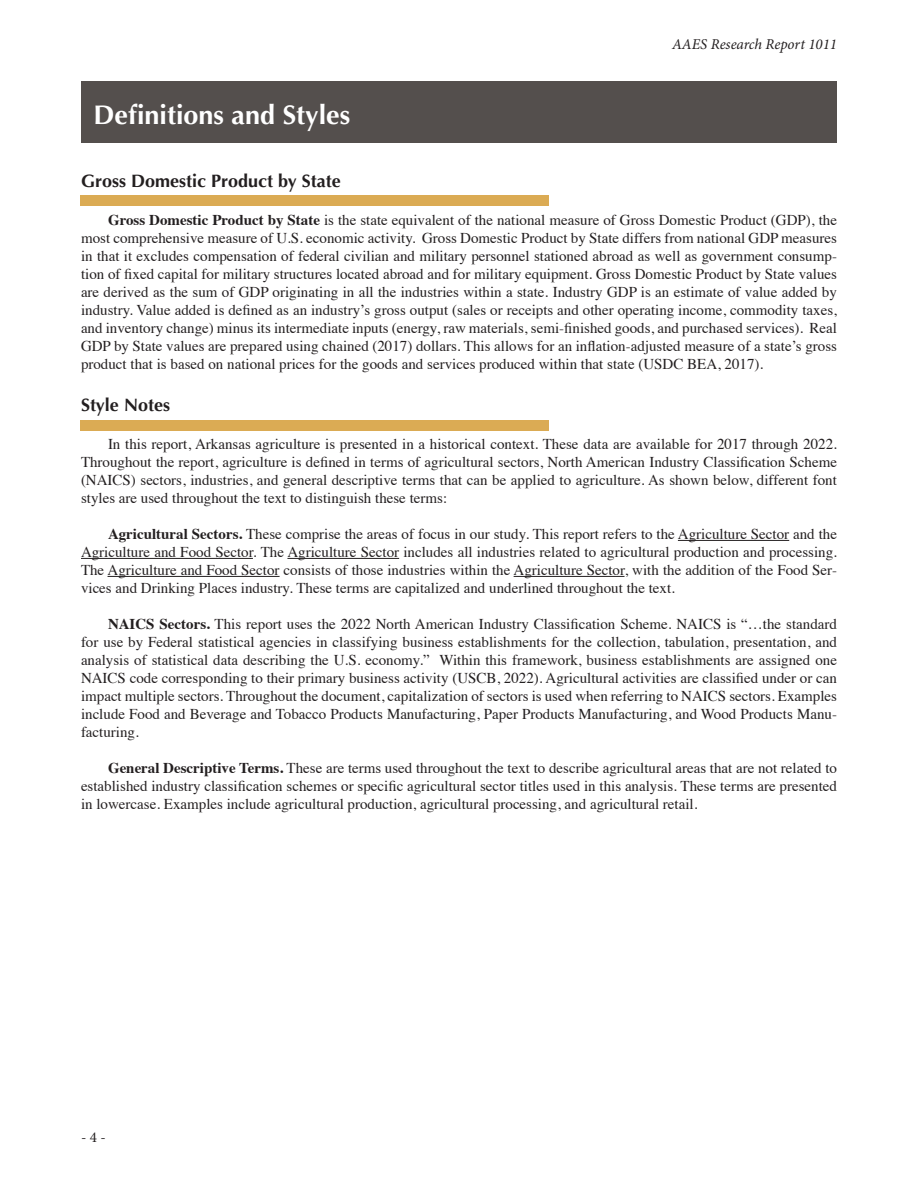
<style>
.page{position:relative;width:918px;height:1188px;background:#fff}
.page>*{position:absolute;margin:0;border:0;box-sizing:border-box;transform-origin:0 0}
.sub_section_header{font:700 27px "Optima";color:#fff}
._12_pt_optima_bold_head{font:700 18px "Optima";color:#231f20}
._10pt_times_body_text{font:15px/18px "Times";color:#231f20;text-align:justify}
.t1{font:italic 15px "Minion Pro";letter-spacing:-.005em;color:#231f20}
.t2{font:15px "Minion Pro";color:#231f20}
.s1{font-weight:700}
</style>
<div class="page">
<div style="left:81px;top:81px;width:756px;height:62px;background:#544f4d"></div>
<hr style="left:678px;top:540px;width:111px;height:1px;background:#231f20">
<hr style="left:81px;top:558px;width:172px;height:1px;background:#231f20">
<hr style="left:287px;top:558px;width:112px;height:1px;background:#231f20">
<hr style="left:108px;top:576px;width:172px;height:1px;background:#231f20">
<hr style="left:514px;top:576px;width:111px;height:1px;background:#231f20">
<div style="left:81px;top:196px;width:468px;height:10px;background:#dbab54"></div>
<div style="left:81px;top:420px;width:468px;height:11px;background:#dbab54"></div>
<h4 class="sub_section_header" style="left:94px;top:100px;width:258px">Definitions and Styles</h4>
<p class="t1" style="left:672px;top:34px;width:166px">AAES Research Report 1011</p>
<h5 class="_12_pt_optima_bold_head" style="left:81px;top:170px;width:261px">Gross Domestic Product by State</h5>
<p class="_10pt_times_body_text" style="left:81px;top:210px;width:758px;text-indent:27px"><span class="s1">Gross Domestic Product by State</span> is the state equivalent of the national measure of Gross Domestic Product (GDP), the most comprehensive measure of U.S. economic activity. Gross Domestic Product by State differs from national GDP measures in that it excludes compensation of federal civilian and military personnel stationed abroad as well as government consump&shy;tion of fixed capital for military structures located abroad and for military equipment. Gross Domestic Product by State values are derived as the sum of GDP originating in all the industries within a state. Industry GDP is an estimate of value added by industry. Value added is defined as an industry’s gross output (sales or receipts and other operating income, commodity taxes, and inventory change) minus its intermediate inputs (energy, raw materials, semi-finished goods, and purchased services). Real GDP by State values are prepared using chained (2017) dollars. This allows for an inflation-adjusted measure of a state’s gross product that is based on national prices for the goods and services produced within that state (USDC BEA, 2017).</p>
<h5 class="_12_pt_optima_bold_head" style="left:81px;top:394px;width:91px">Style Notes</h5>
<p class="_10pt_times_body_text" style="left:81px;top:434px;width:758px;text-indent:27px">In this report, Arkansas agriculture is presented in a historical context. These data are available for 2017 through 2022.<br>Throughout the report, agriculture is defined in terms of agricultural sectors, North American Industry Classification Scheme (NAICS) sectors, industries, and general descriptive terms that can be applied to agriculture. As shown below, different font styles are used throughout the text to distinguish these terms:</p>
<p class="_10pt_times_body_text" style="left:81px;top:524px;width:758px;text-indent:27px"><span class="s1">Agricultural Sectors.</span> These comprise the areas of focus in our study. This report refers to the Agriculture Sector and the Agriculture and Food Sector. The Agriculture Sector includes all industries related to agricultural production and processing.<br>The Agriculture and Food Sector consists of those industries within the Agriculture Sector, with the addition of the Food Ser&shy;vices and Drinking Places industry. These terms are capitalized and underlined throughout the text.</p>
<p class="_10pt_times_body_text" style="left:81px;top:614px;width:758px;text-indent:27px"><span class="s1">NAICS Sectors.</span> This report uses the 2022 North American Industry Classification Scheme. NAICS is “…the standard for use by Federal statistical agencies in classifying business establishments for the collection, tabulation, presentation, and analysis of statistical data describing the U.S. economy.” Within this framework, business establishments are assigned one NAICS code corresponding to their primary business activity (USCB, 2022). Agricultural activities are classified under or can impact multiple sectors. Throughout the document, capitalization of sectors is used when referring to NAICS sectors. Examples include Food and Beverage and Tobacco Products Manufacturing, Paper Products Manufacturing, and Wood Products Manu&shy;facturing.</p>
<p class="_10pt_times_body_text" style="left:81px;top:758px;width:758px;text-indent:27px"><span class="s1">General Descriptive Terms.</span> These are terms used throughout the text to describe agricultural areas that are not related to established industry classification schemes or specific agricultural sector titles used in this analysis. These terms are presented in lowercase. Examples include agricultural production, agricultural processing, and agricultural retail.</p>
<p class="t2" style="left:81px;top:1127px;width:26px">- 4 -</p>
</div>
